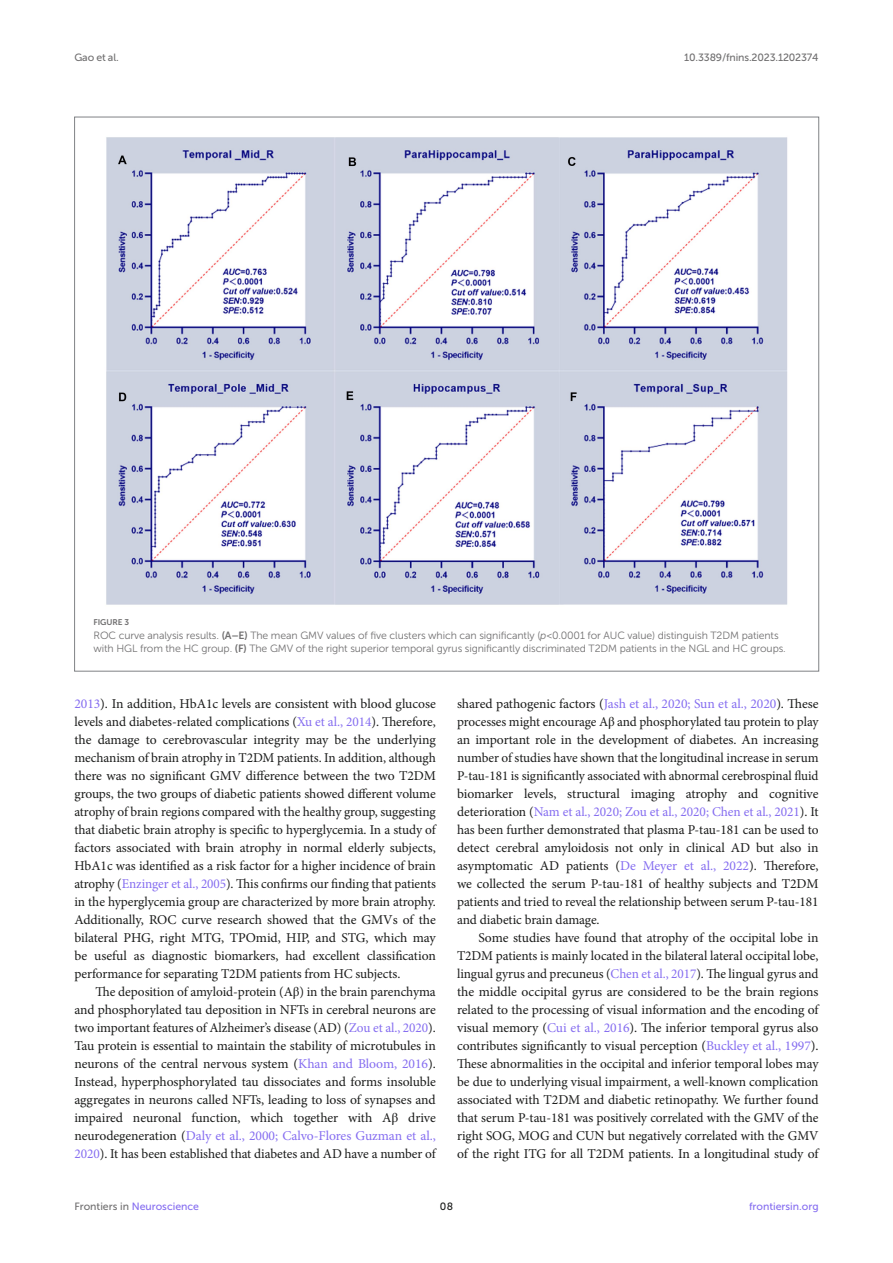
<style>
.page{position:relative;width:893px;height:1263px;background:#fff}
.page>*{position:absolute;margin:0;border:0;box-sizing:border-box;transform-origin:0 0}
.TEXT{font:13.5px/18px "Minion Pro";letter-spacing:-.005em;color:#1b1c1b;text-align:justify}
.FIG_LEG{font:10.5px/13.5px "Museo Sans 300";letter-spacing:-.01em;color:#706f70}
.t1{font:10.5px "Museo Sans 500";color:#856df0}
.t2{font:10.5px "Museo Sans 500";letter-spacing:-.015em;color:#706f70}
.t3{font:10.5px "Museo Sans 500";color:#1b1c1b}
.FIG_HD{font:8.25px "Museo Sans 700";letter-spacing:-.01em;color:#706f70}
.s1{font-family:"Museo Sans 700"}
.s2{font-style:italic}
.s3{color:#856df0}
.s4{font-family:"STIX General"}
.s5{color:#706f70}
</style>
<div class="page">
<img style="left:106px;top:137px;width:682px;height:468px">
<p class="t2" style="left:74px;top:51px;width:46px">Gao et al.</p>
<p class="t2" style="left:684px;top:51px;width:136px">10.3389/fnins.2023.1202374</p>
<p class="FIG_HD" style="left:94px;top:618px;width:37px">FIGURE 3</p>
<p class="FIG_LEG" style="left:94px;top:628px;width:694px">ROC curve analysis results. <span class="s1">(A–E)</span> The mean GMV values of five clusters which can significantly (<span class="s2">p</span> &lt; 0.0001 for AUC value) distinguish T2DM patients with HGL from the HC group. <span class="s1">(F)</span> The GMV of the right superior temporal gyrus significantly discriminated T2DM patients in the NGL and HC groups.</p>
<p class="TEXT" style="left:74px;top:695px;width:363px"><span class="s3">2013</span>). In addition, HbA1c levels are consistent with blood glucose levels and diabetes-related complications (<span class="s3">Xu et al., 2014</span>). Therefore, the damage to cerebrovascular integrity may be the underlying mechanism of brain atrophy in T2DM patients. In addition, although there was no significant GMV difference between the two T2DM groups, the two groups of diabetic patients showed different volume atrophy of brain regions compared with the healthy group, suggesting that diabetic brain atrophy is specific to hyperglycemia. In a study of factors associated with brain atrophy in normal elderly subjects, HbA1c was identified as a risk factor for a higher incidence of brain atrophy (<span class="s3">Enzinger et al., 2005</span>). This confirms our finding that patients in the hyperglycemia group are characterized by more brain atrophy.<br>Additionally, ROC curve research showed that the GMVs of the bilateral PHG, right MTG, TPOmid, HIP, and STG, which may be useful as diagnostic biomarkers, had excellent classification performance for separating T2DM patients from HC subjects.</p>
<p class="TEXT" style="left:74px;top:983px;width:363px;text-indent:21px">The deposition of amyloid-protein (A<span class="s4">β</span>) in the brain parenchyma and phosphorylated tau deposition in NFTs in cerebral neurons are two important features of Alzheimer’s disease (AD) (<span class="s3">Zou et al., 2020</span>).<br>Tau protein is essential to maintain the stability of microtubules in neurons of the central nervous system (<span class="s3">Khan and Bloom, 2016</span>).<br>Instead, hyperphosphorylated tau dissociates and forms insoluble aggregates in neurons called NFTs, leading to loss of synapses and impaired neuronal function, which together with A<span class="s4">β</span> drive neurodegeneration (<span class="s3">Daly et al., 2000; Calvo-Flores Guzman et al., 2020</span>). It has been established that diabetes and AD have a number of</p>
<p class="TEXT" style="left:457px;top:695px;width:363px">shared pathogenic factors (<span class="s3">Jash et al., 2020; Sun et al., 2020</span>). These processes might encourage A<span class="s4">β</span> and phosphorylated tau protein to play an important role in the development of diabetes. An increasing number of studies have shown that the longitudinal increase in serum P-tau-181 is significantly associated with abnormal cerebrospinal fluid biomarker levels, structural imaging atrophy and cognitive deterioration (<span class="s3">Nam et al., 2020; Zou et al., 2020; Chen et al., 2021</span>). It has been further demonstrated that plasma P-tau-181 can be used to detect cerebral amyloidosis not only in clinical AD but also in asymptomatic AD patients (<span class="s3">De Meyer et al., 2022</span>). Therefore, we collected the serum P-tau-181 of healthy subjects and T2DM patients and tried to reveal the relationship between serum P-tau-181 and diabetic brain damage.</p>
<p class="TEXT" style="left:457px;top:929px;width:363px;text-indent:21px">Some studies have found that atrophy of the occipital lobe in T2DM patients is mainly located in the bilateral lateral occipital lobe, lingual gyrus and precuneus (<span class="s3">Chen et al., 2017</span>). The lingual gyrus and the middle occipital gyrus are considered to be the brain regions related to the processing of visual information and the encoding of visual memory (<span class="s3">Cui et al., 2016</span>). The inferior temporal gyrus also contributes significantly to visual perception (<span class="s3">Buckley et al., 1997</span>).<br>These abnormalities in the occipital and inferior temporal lobes may be due to underlying visual impairment, a well-known complication associated with T2DM and diabetic retinopathy. We further found that serum P-tau-181 was positively correlated with the GMV of the right SOG, MOG and CUN but negatively correlated with the GMV of the right ITG for all T2DM patients. In a longitudinal study of</p>
<p class="t1" style="left:74px;top:1200px;width:126px"><span class="s5">Frontiers in</span> Neuroscience</p>
<p class="t3" style="left:440px;top:1200px;width:15px">08</p>
<p class="t1" style="left:749px;top:1200px;width:71px">frontiersin.org</p>
</div>
